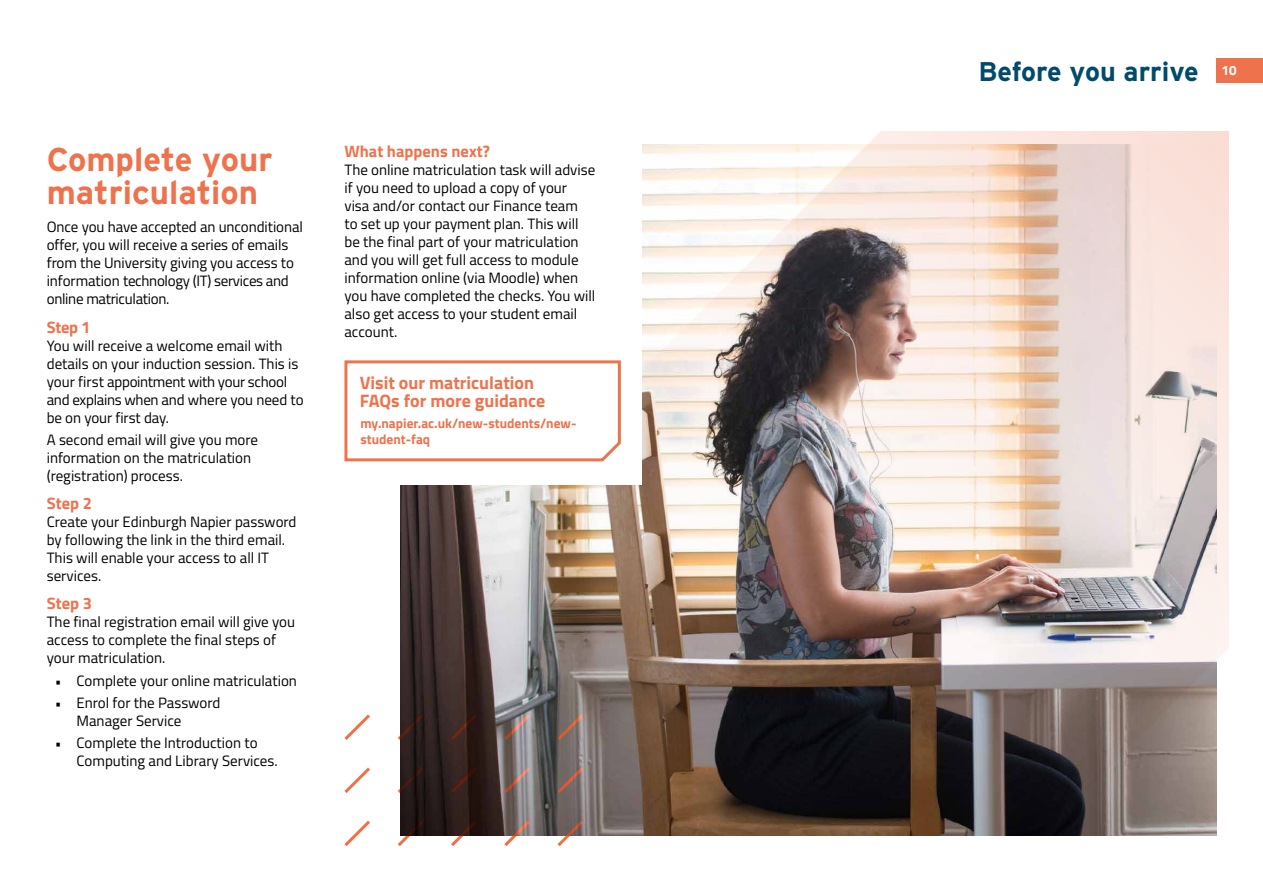
<style>
.page{position:relative;width:1263px;height:893px;background:#fff}
.page>*{position:absolute;margin:0;border:0;box-sizing:border-box;transform-origin:0 0}
.t1{font:700 33px/33px "Interstate";color:#ee734d}
.t2{font:700 27px "Interstate";letter-spacing:-.005em;color:#004b6b}
.t3{font:700 18px/18px "Titillium";color:#ee734d}
.t4{font:700 16.5px "Titillium";color:#ee734d}
.t5{font:15px/18px "Titillium";color:#000}
.t6{font:700 13.5px/16.2px "Titillium";color:#ee734d}
.t7{font:700 13.5px "Titillium";color:#fff}
.s1{font-family:"Titillium Regular Upright";font-size:13.5px}
</style>
<div class="page">
<div style="left:1216px;top:58px;width:47px;height:25px;background:#ee734d"></div>
<img style="left:419px;top:132px;width:810px;height:704px">
<div style="left:332px;top:38px;width:310px;height:447px;background:#fff"></div>
<svg style="left:344px;top:360px;width:277px;height:102px"></svg>
<svg style="left:344px;top:713px;width:241px;height:133px"></svg>
<h1 class="t1" style="left:47px;top:143px;width:227px">Complete your matriculation</h1>
<p class="t5" style="left:47px;top:217px;width:258px">Once you have accepted an unconditional offer, you will receive a series of emails from the University giving you access to information technology (IT) services and online matriculation.</p>
<p class="t4" style="left:47px;top:314px;width:45px">Step 1</p>
<p class="t5" style="left:47px;top:336px;width:258px">You will receive a welcome email with details on your induction session. This is your first appointment with your school and explains when and where you need to be on your first day.</p>
<p class="t5" style="left:47px;top:430px;width:213px">A second email will give you more information on the matriculation (registration) process.</p>
<p class="t4" style="left:47px;top:491px;width:47px">Step 2</p>
<p class="t5" style="left:47px;top:512px;width:251px">Create your Edinburgh Napier password by following the link in the third email.<br>This will enable your access to all IT services.</p>
<p class="t4" style="left:47px;top:591px;width:47px">Step 3</p>
<p class="t5" style="left:47px;top:612px;width:250px">The final registration email will give you access to complete the final steps of your matriculation.</p>
<p class="t5" style="left:55px;top:671px;width:243px"><span class="s1">•</span> Complete your online matriculation</p>
<p class="t5" style="left:77px;top:693px;width:145px;text-indent:-21px"><span class="s1">•</span> Enrol for the Password<br>Manager Service</p>
<p class="t5" style="left:77px;top:733px;width:203px;text-indent:-21px"><span class="s1">•</span> Complete the Introduction to<br>Computing and Library Services.</p>
<p class="t4" style="left:344px;top:139px;width:147px">What happens next?</p>
<p class="t5" style="left:344px;top:160px;width:252px">The online matriculation task will advise if you need to upload a copy of your visa and/or contact our Finance team<br>to set up your payment plan. This will be the final part of your matriculation and you will get full access to module information online (via Moodle) when you have completed the checks. You will also get access to your student email account.</p>
<p class="t3" style="left:360px;top:373px;width:187px">Visit our matriculation<br>FAQs for more guidance</p>
<p class="t6" style="left:360px;top:414px;width:218px">my.napier.ac.uk/new-students/new&shy;student-faq</p>
<h2 class="t2" style="left:978px;top:55px;width:222px">Before you arrive</h2>
<p class="t7" style="left:1221px;top:60px;width:17px">10</p>
</div>
